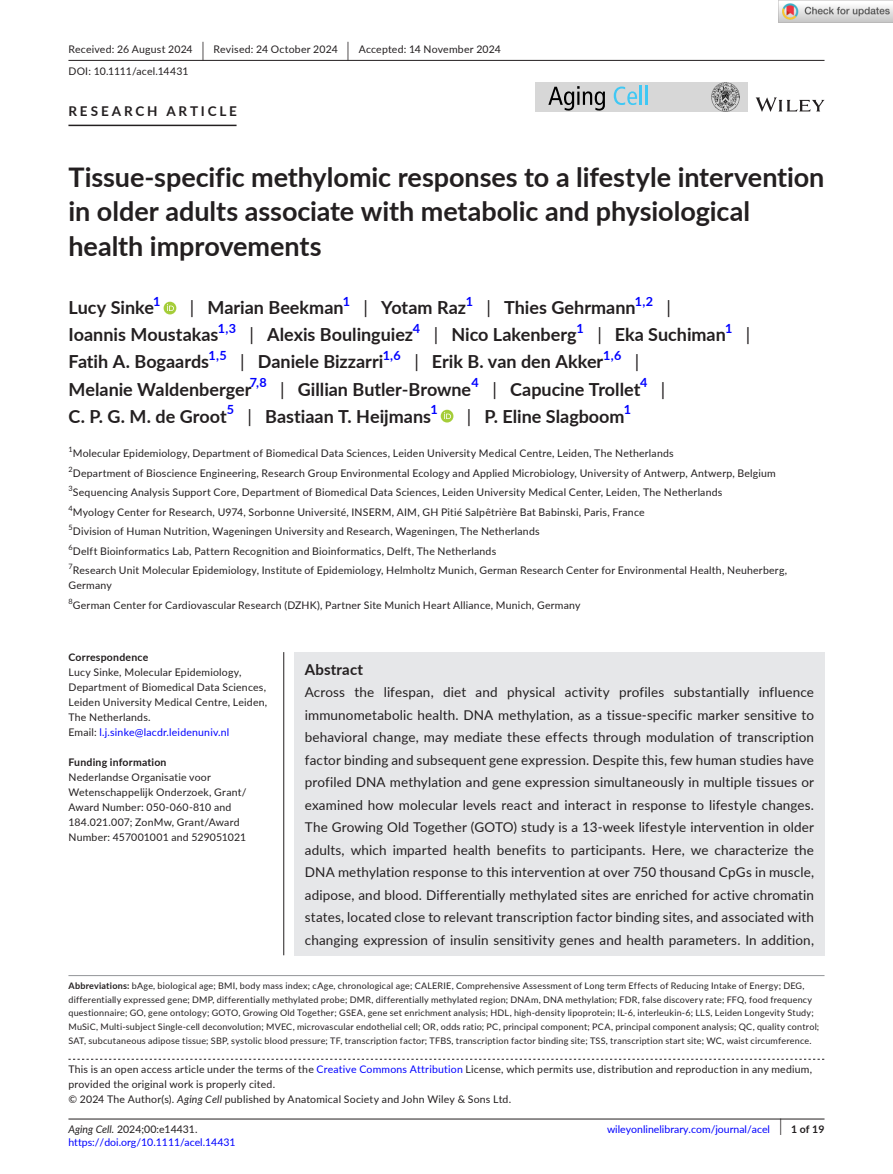
<style>
.page{position:relative;width:893px;height:1174px;background:#fff}
.page>*{position:absolute;margin:0;border:0;box-sizing:border-box;transform-origin:0 0}
.t1{font:700 27px/34.5px "Lato";color:#231f20}
.t2{font:700 18px "Lato";color:#231f20}
.t3{font:18px "Lato";color:#231f20}
.t4{font:700 15px "Lato";letter-spacing:.015em;color:#231f20}
.t5{font:13.5px/22.5px "Lato";letter-spacing:.01em;color:#231f20;text-align:justify}
.t6{font:700 13.5px "Lato";letter-spacing:.21em;color:#231f20}
.t7{font:700 12.6px "Lato";color:#00f}
.t8{font:10.5px/15px "Lato";letter-spacing:.02em;color:#231f20}
.t9{font:10.5px "Lato";color:#00f}
.t10{font:700 10.5px "Lato";letter-spacing:.02em;color:#231f20}
.t11{font:10.5px "Lato";color:#231f20}
.t12{font:9px/13.5px "Lato";letter-spacing:.025em;color:#231f20}
.s1{font-size:19.65px}
.s2{font-weight:400}
.s3{color:#00f}
.s4{font-weight:700}
.s5{font-style:italic}
.s6{font-weight:400;font-size:17.4px}
</style>
<div class="page">
<hr style="left:68px;top:1118px;width:756px;height:1px;background:#231f20">
<svg style="left:756px;top:97px;width:68px;height:15px"></svg>
<div style="left:536px;top:82px;width:212px;height:30px;background:#d7d7d7"></div>
<svg style="left:548px;top:86px;width:57px;height:25px"></svg>
<svg style="left:614px;top:87px;width:23px;height:18px"></svg>
<hr style="left:640px;top:85px;width:2px;height:20px;background:#40c8f4">
<hr style="left:645px;top:85px;width:3px;height:20px;background:#40c8f4">
<img style="left:711px;top:83px;width:29px;height:28px">
<hr style="left:68px;top:60px;width:756px;height:1px;background:#231f20">
<hr style="left:68px;top:125px;width:169px;height:1px;background:#231f20">
<div style="left:164px;top:302px;width:12px;height:12px;background:#a5cd39;border-radius:50%"></div>
<svg style="left:167px;top:304px;width:7px;height:7px"></svg>
<div style="left:441px;top:410px;width:12px;height:12px;background:#a5cd39;border-radius:50%"></div>
<svg style="left:444px;top:412px;width:7px;height:7px"></svg>
<svg style="left:68px;top:1058px;width:756px;height:1px"></svg>
<hr style="left:68px;top:975px;width:756px;height:1px;background:#939598">
<div style="left:294px;top:652px;width:530px;height:303px;background:#e6e7e9"></div>
<hr style="left:283px;top:652px;width:1px;height:303px;background:#231f20">
<img style="left:779px;top:0;width:114px;height:23px">
<p class="t8" style="left:68px;top:38px;width:434px;line-height:21.8px">Received: 26 August 2024 <span class="s1">|</span> Revised: 24 October 2024 <span class="s1">|</span> Accepted: 14 November 2024<br>DOI: 10.1111/acel.14431</p>
<p class="t6" style="left:68px;top:101px;width:170px">RESEARCH ARTICLE</p>
<h1 class="t1" style="left:68px;top:159px;width:757px">Tissue-specific methylomic responses to a lifestyle intervention in older adults associate with metabolic and physiological health improvements</h1>
<h2 class="t2" style="left:68px;top:295px;width:87px">Lucy Sinke</h2>
<p class="t7" style="left:153px;top:292px;width:9px">1</p>
<h2 class="t2" style="left:190px;top:295px;width:155px"><span class="s2">|</span> Marian Beekman</h2>
<p class="t7" style="left:343px;top:292px;width:9px">1</p>
<h2 class="t2" style="left:364px;top:295px;width:104px"><span class="s2">|</span> Yotam Raz</h2>
<p class="t7" style="left:466px;top:292px;width:9px">1</p>
<h2 class="t2" style="left:486px;top:295px;width:151px"><span class="s2">|</span> Thies Gehrmann</h2>
<p class="t7" style="left:635px;top:292px;width:20px">1,2</p>
<h2 class="t3" style="left:667px;top:295px;width:6px">|</h2>
<h2 class="t2" style="left:68px;top:322px;width:152px">Ioannis Moustakas</h2>
<p class="t7" style="left:218px;top:319px;width:20px">1,3</p>
<h2 class="t2" style="left:249px;top:322px;width:165px"><span class="s2">|</span> Alexis Boulinguiez</h2>
<p class="t7" style="left:413px;top:319px;width:9px">4</p>
<h2 class="t2" style="left:434px;top:322px;width:145px"><span class="s2">|</span> Nico Lakenberg</h2>
<p class="t7" style="left:576px;top:319px;width:9px">1</p>
<h2 class="t2" style="left:597px;top:322px;width:130px"><span class="s2">|</span> Eka Suchiman</h2>
<p class="t7" style="left:725px;top:319px;width:9px">1</p>
<h2 class="t3" style="left:746px;top:322px;width:6px">|</h2>
<h2 class="t2" style="left:68px;top:349px;width:142px">Fatih A. Bogaards</h2>
<p class="t7" style="left:208px;top:346px;width:20px">1,5</p>
<h2 class="t2" style="left:240px;top:349px;width:145px"><span class="s2">|</span> Daniele Bizzarri</h2>
<p class="t7" style="left:383px;top:346px;width:20px">1,6</p>
<h2 class="t2" style="left:414px;top:349px;width:190px"><span class="s2">|</span> Erik B. van den Akker</h2>
<p class="t7" style="left:603px;top:346px;width:20px">1,6</p>
<h2 class="t3" style="left:635px;top:349px;width:6px">|</h2>
<h2 class="t2" style="left:68px;top:376px;width:185px">Melanie Waldenberger</h2>
<p class="t7" style="left:250px;top:373px;width:18px">7,8</p>
<h2 class="t2" style="left:280px;top:376px;width:193px"><span class="s2">|</span> Gillian Butler-Browne</h2>
<p class="t7" style="left:472px;top:373px;width:9px">4</p>
<h2 class="t2" style="left:492px;top:376px;width:150px"><span class="s2">|</span> Capucine Trollet</h2>
<p class="t7" style="left:640px;top:373px;width:9px">4</p>
<h2 class="t3" style="left:661px;top:376px;width:6px">|</h2>
<h2 class="t2" style="left:68px;top:403px;width:371px">C. P. G. M. de Groot<sup>5</sup> <span class="s2">|</span> Bastiaan T. Heijmans<sup>1</sup></h2>
<h2 class="t2" style="left:467px;top:403px;width:166px"><span class="s2">|</span> P. Eline Slagboom<sup>1</sup></h2>
<p class="t8" style="left:68px;top:443px;width:720px;line-height:19.5px"><sup>1</sup>Molecular Epidemiology, Department of Biomedical Data Sciences, Leiden University Medical Centre, Leiden, The Netherlands<br><sup>2</sup>Department of Bioscience Engineering, Research Group Environmental Ecology and Applied Microbiology, University of Antwerp, Antwerp, Belgium <sup>3</sup>Sequencing Analysis Support Core, Department of Biomedical Data Sciences, Leiden University Medical Center, Leiden, The Netherlands<br><sup>4</sup>Myology Center for Research, U974, Sorbonne Université, INSERM, AIM, GH Pitié Salpêtrière Bat Babinski, Paris, France<br><sup>5</sup>Division of Human Nutrition, Wageningen University and Research, Wageningen, The Netherlands<br><sup>6</sup>Delft Bioinformatics Lab, Pattern Recognition and Bioinformatics, Delft, The Netherlands<br><sup>7</sup>Research Unit Molecular Epidemiology, Institute of Epidemiology, Helmholtz Munich, German Research Center for Environmental Health, Neuherberg,</p>
<p class="t8" style="left:68px;top:575px;width:513px;line-height:19.5px">Germany<br><sup>8</sup>German Center for Cardiovascular Research (DZHK), Partner Site Munich Heart Alliance, Munich, Germany</p>
<p class="t10" style="left:68px;top:649px;width:81px">Correspondence</p>
<p class="t8" style="left:68px;top:664px;width:200px">Lucy Sinke, Molecular Epidemiology, Department of Biomedical Data Sciences, Leiden University Medical Centre, Leiden, The Netherlands.<br>Email: <span class="s3">l.j.sinke@lacdr.leidenuniv.nl</span></p>
<p class="t10" style="left:68px;top:754px;width:100px">Funding information</p>
<p class="t8" style="left:68px;top:769px;width:180px">Nederlandse Organisatie voor Wetenschappelijk Onderzoek, Grant/ Award Number: 050-060-810 and 184.021.007; ZonMw, Grant/Award Number: 457001001 and 529051021</p>
<h3 class="t4" style="left:305px;top:658px;width:60px">Abstract</h3>
<p class="t5" style="left:305px;top:680px;width:511px">Across the lifespan, diet and physical activity profiles substantially influence immunometabolic health. DNA methylation, as a tissue-specific marker sensitive to behavioral change, may mediate these effects through modulation of transcription factor binding and subsequent gene expression. Despite this, few human studies have profiled DNA methylation and gene expression simultaneously in multiple tissues or examined how molecular levels react and interact in response to lifestyle changes.<br>The Growing Old Together (GOTO) study is a 13-week lifestyle intervention in older adults, which imparted health benefits to participants. Here, we characterize the DNA methylation response to this intervention at over 750 thousand CpGs in muscle, adipose, and blood. Differentially methylated sites are enriched for active chromatin states, located close to relevant transcription factor binding sites, and associated with changing expression of insulin sensitivity genes and health parameters. In addition,</p>
<p class="t12" style="left:68px;top:979px;width:752px"><span class="s4">Abbreviations:</span> bAge, biological age; BMI, body mass index; cAge, chronological age; CALERIE, Comprehensive Assessment of Long term Effects of Reducing Intake of Energy; DEG, differentially expressed gene; DMP, differentially methylated probe; DMR, differentially methylated region; DNAm, DNA methylation; FDR, false discovery rate; FFQ, food frequency questionnaire; GO, gene ontology; GOTO, Growing Old Together; GSEA, gene set enrichment analysis; HDL, high-density lipoprotein; IL-6, interleukin-6; LLS, Leiden Longevity Study; MuSiC, Multi-subject Single-cell deconvolution; MVEC, microvascular endothelial cell; OR, odds ratio; PC, principal component; PCA, principal component analysis; QC, quality control; SAT, subcutaneous adipose tissue; SBP, systolic blood pressure; TF, transcription factor; TFBS, transcription factor binding site; TSS, transcription start site; WC, waist circumference.</p>
<p class="t8" style="left:68px;top:1061px;width:745px">This is an open access article under the terms of the <span class="s3">Creative Commons Attribution</span> License, which permits use, distribution and reproduction in any medium, provided the original work is properly cited.<br>© 2024 The Author(s). <span class="s5">Aging Cell</span> published by Anatomical Society and John Wiley &amp; Sons Ltd.</p>
<p class="t11" style="left:68px;top:1121px;width:131px"><span class="s5">Aging Cell.</span> 2024;00:e14431.</p>
<p class="t10" style="left:779px;top:1121px;width:46px"><span class="s6">|</span> 1 of 19</p>
<p class="t9" style="left:68px;top:1135px;width:169px">https://doi.org/10.1111/acel.14431</p>
<p class="t9" style="left:607px;top:1121px;width:165px">wileyonlinelibrary.com/journal/acel</p>
</div>
